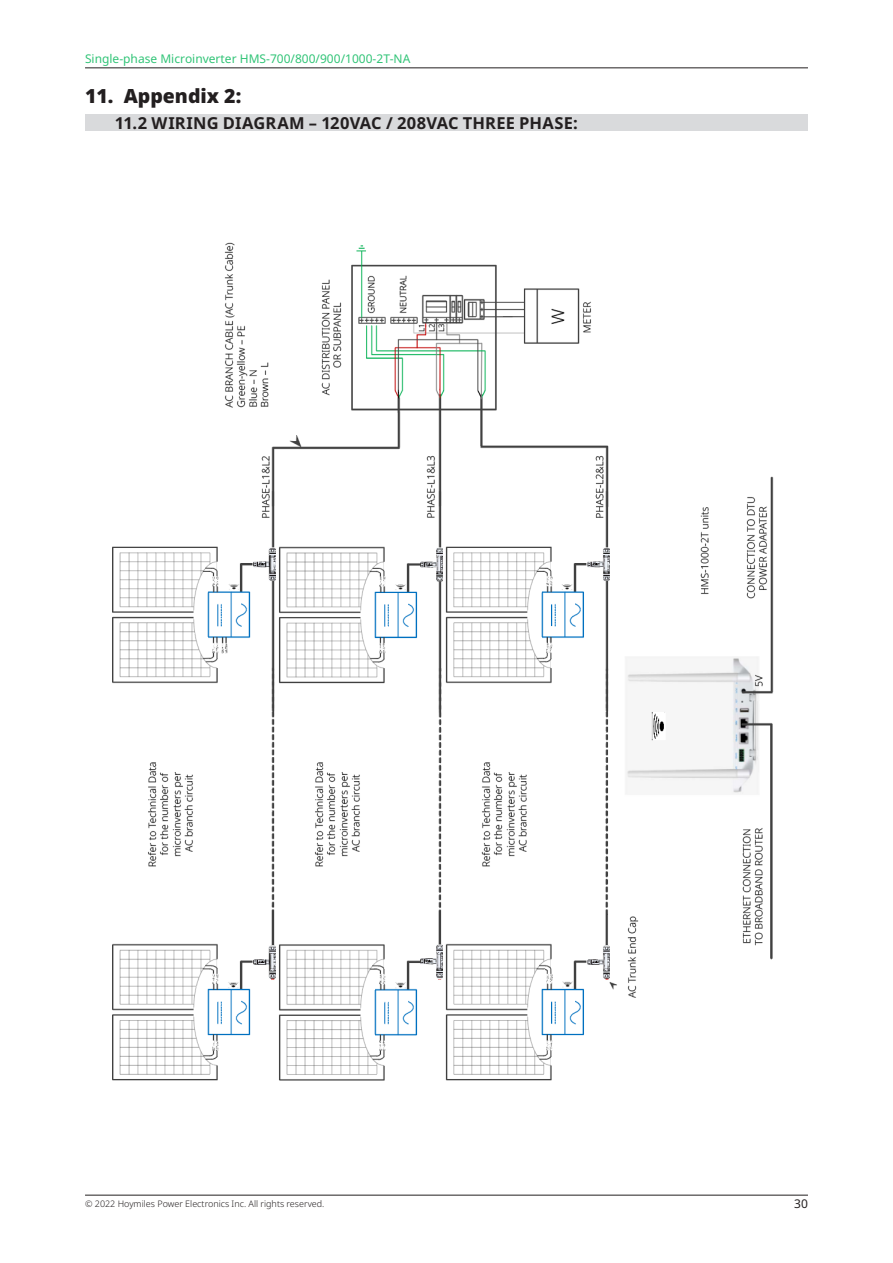
<style>
.page{position:relative;width:893px;height:1263px;background:#fff}
.page>*{position:absolute;margin:0;border:0;box-sizing:border-box;transform-origin:0 0}
.t1{font:900 19.5px "Noto Sans";color:#231f20}
.t2{font:700 16.5px "Noto Sans";letter-spacing:.01em;color:#231f20}
.t3{font:12px "Noto Sans";color:#31c477}
.t4{font:12px "Noto Sans";color:#231f20}
.t5{font:300 9px "Noto Sans";color:#231f20}
</style>
<div class="page">
<hr style="left:85px;top:1195px;width:723px;height:1px;background:#231f20">
<hr style="left:85px;top:68px;width:723px;height:1px;background:#231f20">
<div style="left:85px;top:115px;width:723px;height:16px;background:#d9dadc"></div>
<img style="left:112px;top:242px;width:662px;height:839px">
<h3 class="t3" style="left:85px;top:51px;width:327px">Single-phase Microinverter HMS-700/800/900/1000-2T-NA</h3>
<p class="t1" style="left:85px;top:81px;width:158px">11. Appendix 2:</p>
<p class="t2" style="left:115px;top:111px;width:464px">11.2 WIRING DIAGRAM – 120VAC / 208VAC THREE PHASE:</p>
<p class="t5" style="left:85px;top:1197px;width:241px">© 2022 Hoymiles Power Electronics Inc. All rights reserved.</p>
<h3 class="t4" style="left:794px;top:1195px;width:15px">30</h3>
</div>
